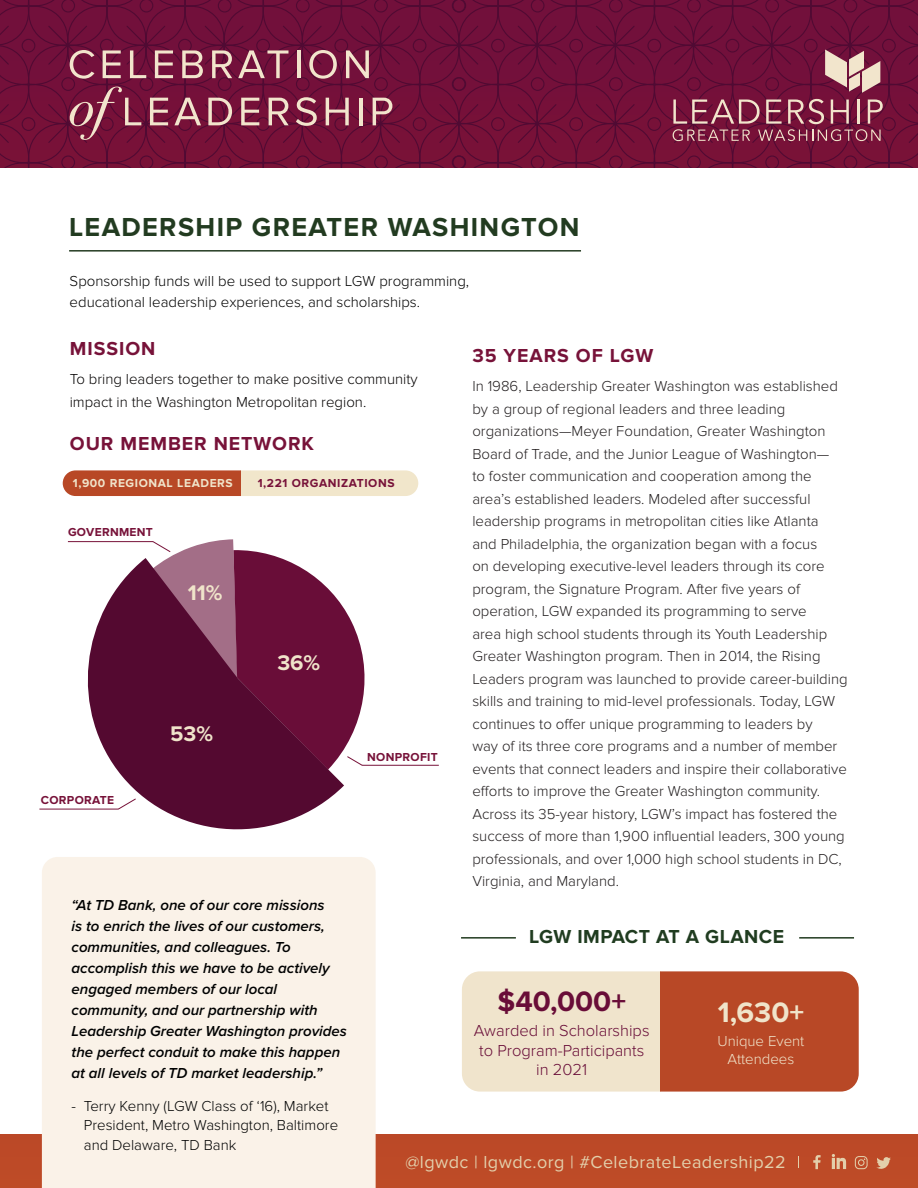
<style>
.page{position:relative;width:918px;height:1188px;background:#bd4a27}
.page>*{position:absolute;margin:0;border:0;box-sizing:border-box;transform-origin:0 0}
.t1{font:700 29.1px "Proxima Nova";color:#690d38}
.t2{font:700 29.1px "Proxima Nova";color:#f0e4ca}
.t3{font:700 27px "Proxima Nova";letter-spacing:.05em;color:#223b20}
.t4{font:700 22.05px "Proxima Nova";color:#f0e4ca}
.t5{font:700 19.5px "Proxima Nova";letter-spacing:.05em;color:#771239}
.t6{font:700 19.5px "Proxima Nova";letter-spacing:.025em;color:#203c20}
.t7{font:18px "Proxima Nova";letter-spacing:.025em;color:#e3cfab}
.t8{font:300 16.5px/19.5px "Proxima Nova";color:#690d38;text-align:center}
.t9{font:300 15px/22.5px "Proxima Nova";color:#231f20}
.t10{font:italic 600 15px/21px "Proxima Nova";color:#000101}
.t11{font:300 15px/19.5px "Proxima Nova";color:#000101}
.t12{font:300 15px/22.5px "Proxima Nova";color:#050303}
.t13{font:300 15px/18px "Proxima Nova";color:#f0e4ca;text-align:center}
.t14{font:700 12px "Proxima Nova";letter-spacing:.025em;color:#771239}
.t15{font:700 12px "Proxima Nova";letter-spacing:.05em;color:#f0e4ca}
.t16{font:700 12px "Proxima Nova";letter-spacing:.05em;color:#771239}
</style>
<div class="page">
<svg style="left:0;top:0;width:918px;height:168px;background:#700f39"></svg>
<div style="left:0;top:168px;width:918px;height:966px;background:#fff"></div>
<svg style="left:673px;top:99px;width:210px;height:42px;background:#8d3d57"></svg>
<svg style="left:825px;top:50px;width:55px;height:43px;background:#b8878c"></svg>
<svg style="left:70px;top:50px;width:24px;height:29px"></svg>
<svg style="left:103px;top:50px;width:18px;height:28px"></svg>
<svg style="left:130px;top:50px;width:16px;height:28px"></svg>
<svg style="left:155px;top:50px;width:18px;height:28px"></svg>
<svg style="left:182px;top:50px;width:21px;height:28px"></svg>
<svg style="left:212px;top:50px;width:20px;height:28px"></svg>
<svg style="left:238px;top:50px;width:50px;height:28px"></svg>
<hr style="left:297px;top:50px;width:3px;height:28px;background:#f2e5cc">
<svg style="left:309px;top:50px;width:28px;height:29px"></svg>
<svg style="left:346px;top:50px;width:23px;height:28px"></svg>
<svg style="left:70px;top:87px;width:71px;height:53px;background:#86304f"></svg>
<svg style="left:150px;top:98px;width:18px;height:27px"></svg>
<svg style="left:174px;top:98px;width:27px;height:27px"></svg>
<svg style="left:208px;top:98px;width:24px;height:27px"></svg>
<svg style="left:241px;top:98px;width:18px;height:27px"></svg>
<svg style="left:269px;top:98px;width:20px;height:27px"></svg>
<svg style="left:296px;top:97px;width:21px;height:29px"></svg>
<svg style="left:326px;top:98px;width:23px;height:27px"></svg>
<hr style="left:359px;top:98px;width:3px;height:27px;background:#f2e5cc">
<svg style="left:373px;top:98px;width:19px;height:27px"></svg>
<hr style="left:69px;top:250px;width:512px;height:2px;background:#243c21">
<div style="left:462px;top:971px;width:198px;height:121px;background:#f0e4cc"></div>
<div style="left:660px;top:971px;width:199px;height:121px;background:#b84826"></div>
<hr style="left:799px;top:937px;width:55px;height:2px;background:#223b20">
<div style="left:42px;top:857px;width:334px;height:331px;background:#faf2e8"></div>
<div style="left:240px;top:470px;width:178px;height:26px;background:#f1e6cb"></div>
<div style="left:63px;top:470px;width:178px;height:26px;background:#b84826"></div>
<svg style="left:69px;top:558px;width:275px;height:272px;fill:#540930"></svg>
<hr style="left:68px;top:541px;width:85px;height:1px;background:#771239">
<hr style="left:362px;top:765px;width:77px;height:1px;background:#771239">
<svg style="left:152px;top:539px;width:223px;height:231px"></svg>
<hr style="left:39px;top:809px;width:79px;height:1px;background:#771239">
<svg style="left:117px;top:798px;width:20px;height:12px"></svg>
<hr style="left:461px;top:937px;width:55px;height:2px;background:#223b20">
<svg style="left:813px;top:1155px;width:8px;height:14px"></svg>
<svg style="left:832px;top:1154px;width:14px;height:15px"></svg>
<svg style="left:855px;top:1156px;width:13px;height:13px"></svg>
<svg style="left:876px;top:1157px;width:15px;height:12px"></svg>
<h2 class="t3" style="left:69px;top:211px;width:512px">LEADERSHIP GREATER WASHINGTON</h2>
<p class="t11" style="left:70px;top:271px;width:401px;line-height:21px">Sponsorship funds will be used to support LGW programming, educational leadership experiences, and scholarships.</p>
<h3 class="t5" style="left:70px;top:337px;width:87px">MISSION</h3>
<p class="t12" style="left:70px;top:368px;width:350px">To bring leaders together to make positive community impact in the Washington Metropolitan region.</p>
<h3 class="t5" style="left:70px;top:433px;width:246px">OUR MEMBER NETWORK</h3>
<h3 class="t5" style="left:472px;top:344px;width:182px">35 YEARS OF LGW</h3>
<p class="t9" style="left:472px;top:375px;width:377px">In 1986, Leadership Greater Washington was established by a group of regional leaders and three leading organizations—Meyer Foundation, Greater Washington Board of Trade, and the Junior League of Washington—<br>to foster communication and cooperation among the area’s established leaders. Modeled after successful leadership programs in metropolitan cities like Atlanta<br>and Philadelphia, the organization began with a focus<br>on developing executive-level leaders through its core program, the Signature Program. After five years of operation, LGW expanded its programming to serve<br>area high school students through its Youth Leadership Greater Washington program. Then in 2014, the Rising Leaders program was launched to provide career-building skills and training to mid-level professionals. Today, LGW continues to offer unique programming to leaders by<br>way of its three core programs and a number of member events that connect leaders and inspire their collaborative efforts to improve the Greater Washington community.<br>Across its 35-year history, LGW’s impact has fostered the success of more than 1,900 influential leaders, 300 young professionals, and over 1,000 high school students in DC, Virginia, and Maryland.</p>
<p class="t15" style="left:73px;top:476px;width:161px">1,900 REGIONAL LEADERS</p>
<p class="t16" style="left:258px;top:476px;width:138px">1,221 ORGANIZATIONS</p>
<p class="t14" style="left:68px;top:525px;width:86px">GOVERNMENT</p>
<h3 class="t4" style="left:188px;top:580px;width:36px">11%</h3>
<h3 class="t4" style="left:277px;top:650px;width:44px">36%</h3>
<h3 class="t4" style="left:170px;top:721px;width:44px">53%</h3>
<p class="t14" style="left:367px;top:750px;width:72px">NONPROFIT</p>
<p class="t14" style="left:41px;top:793px;width:75px">CORPORATE</p>
<p class="t10" style="left:72px;top:894px;width:277px">“At TD Bank, one of our core missions<br>is to enrich the lives of our customers, communities, and colleagues. To accomplish this we have to be actively engaged members of our local community, and our partnership with Leadership Greater Washington provides the perfect conduit to make this happen at all levels of TD market leadership.”</p>
<p class="t11" style="left:84px;top:1096px;width:256px;text-indent:-12px">- Terry Kenny (LGW Class of ‘16), Market<br>President, Metro Washington, Baltimore and Delaware, TD Bank</p>
<h3 class="t6" style="left:529px;top:925px;width:257px">LGW IMPACT AT A GLANCE</h3>
<h1 class="t1" style="left:497px;top:985px;width:130px">$40,000+</h1>
<p class="t8" style="left:474px;top:1021px;width:177px">Awarded in Scholarships to Program-Participants in 2021</p>
<h1 class="t2" style="left:718px;top:996px;width:88px">1,630+</h1>
<p class="t13" style="left:717px;top:1032px;width:88px">Unique Event<br>Attendees</p>
<p class="t7" style="left:405px;top:1152px;width:382px">@lgwdc | lgwdc.org | #CelebrateLeadership22</p>
</div>
